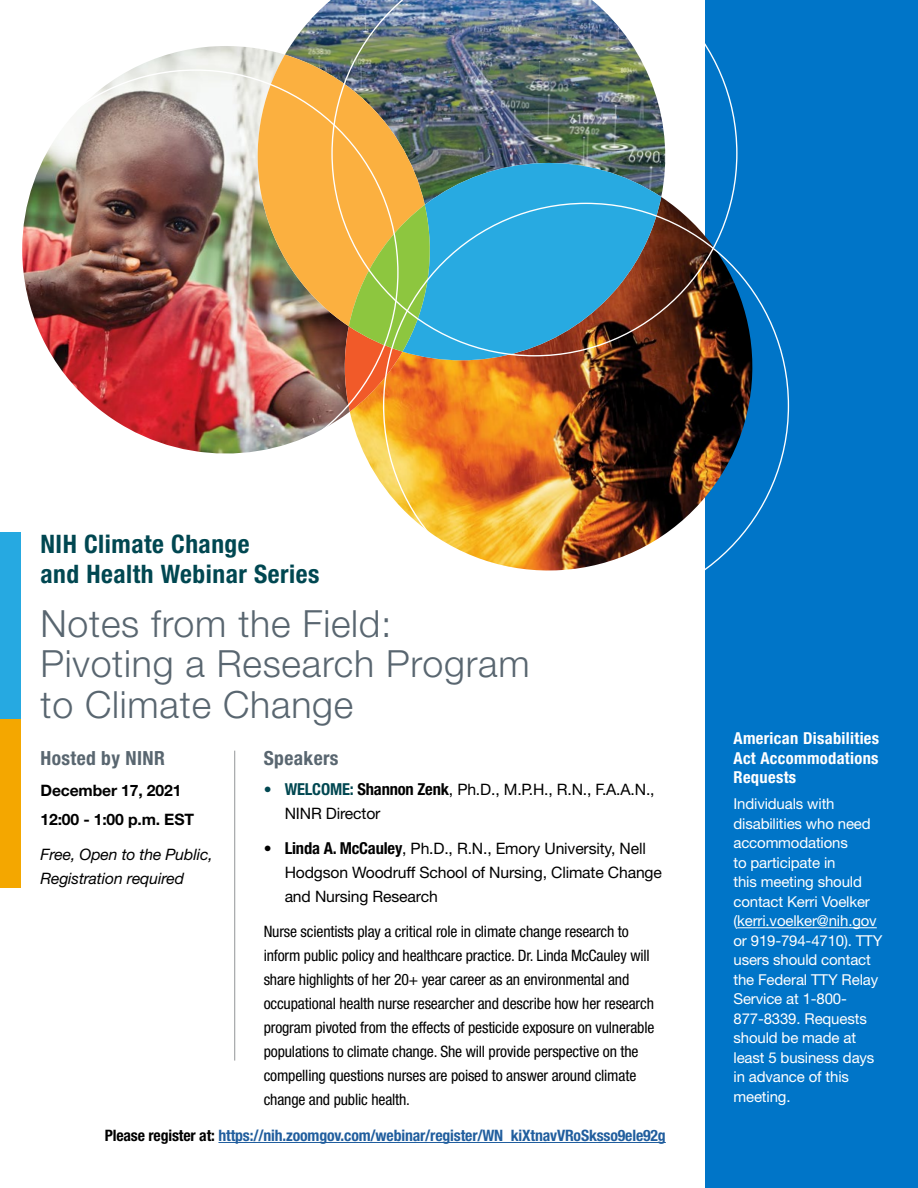
<style>
.page{position:relative;width:918px;height:1188px;background:#fff}
.page>*{position:absolute;margin:0;border:0;box-sizing:border-box;transform-origin:0 0}
.t1{font:300 37.5px/40.5px "Helvetica Neue LT Std";letter-spacing:.02em;color:#596670}
.t2{font:700 condensed 25.5px/30px "Helvetica Neue LT Std";letter-spacing:.02em;color:#004751}
.t3{font:700 condensed 19.5px "Helvetica Neue LT Std";letter-spacing:.02em;color:#596670}
.t4{font:700 condensed 16.5px/19.5px "Helvetica Neue LT Std";letter-spacing:.02em;color:#fff;text-align:justify}
.t5{font:condensed 15.75px/24px "Helvetica Neue LT Std";letter-spacing:-.01em;color:#000}
.t6{font:15.75px/24px "Helvetica Neue LT Std";letter-spacing:-.01em;color:#000}
.t7{font:700 condensed 15.75px "Helvetica Neue LT Std";letter-spacing:-.01em;color:#215e9e}
.t8{font:italic 15.75px/24px "Helvetica Neue LT Std";letter-spacing:-.01em;color:#000}
.t9{font:700 15.75px/28.8px "Helvetica Neue LT Std";letter-spacing:-.01em;color:#000}
.t10{font:15px/19.5px "Helvetica Neue LT Std";letter-spacing:-.01em;color:#fff}
.s1{color:#004751}
.s2{font-weight:700;font-stretch:condensed;font-size:16.5px;color:#004751}
.s3{font-weight:700;font-stretch:condensed;font-size:16.5px}
.s4{color:#000}
</style>
<div class="page">
<div style="left:705px;top:0;width:213px;height:1188px;background:#0075c8"></div>
<img style="left:132px;top:46px;width:153px;height:23px">
<img style="left:285px;top:0;width:46px;height:55px">
<svg style="left:235px;top:55px;width:96px;height:14px"></svg>
<img style="left:376px;top:271px;width:402px;height:300px">
<img style="left:436px;top:356px;width:225px;height:19px">
<svg style="left:399px;top:356px;width:37px;height:56px;background:#e97021"></svg>
<img style="left:331px;top:0;width:407px;height:356px">
<img style="left:22px;top:69px;width:377px;height:407px">
<hr style="left:234px;top:751px;width:1px;height:310px;background:#939598">
<div style="left:0;top:713px;width:21px;height:175px;background:#f4a700"></div>
<div style="left:0;top:532px;width:21px;height:187px;background:#26a9e1"></div>
<hr style="left:737px;top:927px;width:140px;height:1px;background:#fff">
<hr style="left:218px;top:1142px;width:448px;height:1px;background:#215e9e">
<h2 class="t2" style="left:40px;top:528px;width:280px">NIH Climate Change<br>and Health Webinar Series</h2>
<h1 class="t1" style="left:40px;top:602px;width:491px">Notes from the Field:<br>Pivoting a Research Program to Climate Change</h1>
<p class="t3" style="left:40px;top:746px;width:126px">Hosted by NINR</p>
<p class="t9" style="left:40px;top:776px;width:155px">December 17, 2021<br>12:00 - 1:00 p.m. EST</p>
<p class="t8" style="left:40px;top:842px;width:174px">Free, Open to the Public,<br>Registration required</p>
<p class="t3" style="left:264px;top:746px;width:76px">Speakers</p>
<p class="t6" style="left:285px;top:778px;width:371px;text-indent:-21px"><span class="s1">•</span> <span class="s2">WELCOME:</span> <span class="s3">Shannon Zenk</span>, Ph.D., M.P.H., R.N., F.A.A.N.,<br>NINR Director</p>
<p class="t6" style="left:285px;top:836px;width:379px;text-indent:-21px">• <span class="s3">Linda A. McCauley</span>, Ph.D., R.N., Emory University, Nell<br>Hodgson Woodruff School of Nursing, Climate Change and Nursing Research</p>
<p class="t5" style="left:264px;top:919px;width:392px">Nurse scientists play a critical role in climate change research to inform public policy and healthcare practice. Dr. Linda McCauley will share highlights of her 20+ year career as an environmental and occupational health nurse researcher and describe how her research program pivoted from the effects of pesticide exposure on vulnerable populations to climate change. She will provide perspective on the compelling questions nurses are poised to answer around climate change and public health.</p>
<p class="t7" style="left:105px;top:1126px;width:563px"><span class="s4">Please register at:</span> https://nih.zoomgov.com/webinar/register/WN_kiXtnavVRoSksso9ele92g</p>
<p class="t4" style="left:734px;top:728px;width:147px">American Disabilities Act Accommodations Requests</p>
<p class="t10" style="left:734px;top:794px;width:151px">Individuals with disabilities who need accommodations<br>to participate in<br>this meeting should contact Kerri Voelker (kerri.voelker@nih.gov or 919-794-4710). TTY users should contact the Federal TTY Relay<br>Service at 1-800-<br>877-8339. Requests should be made at least 5 business days in advance of this meeting.</p>
</div>
